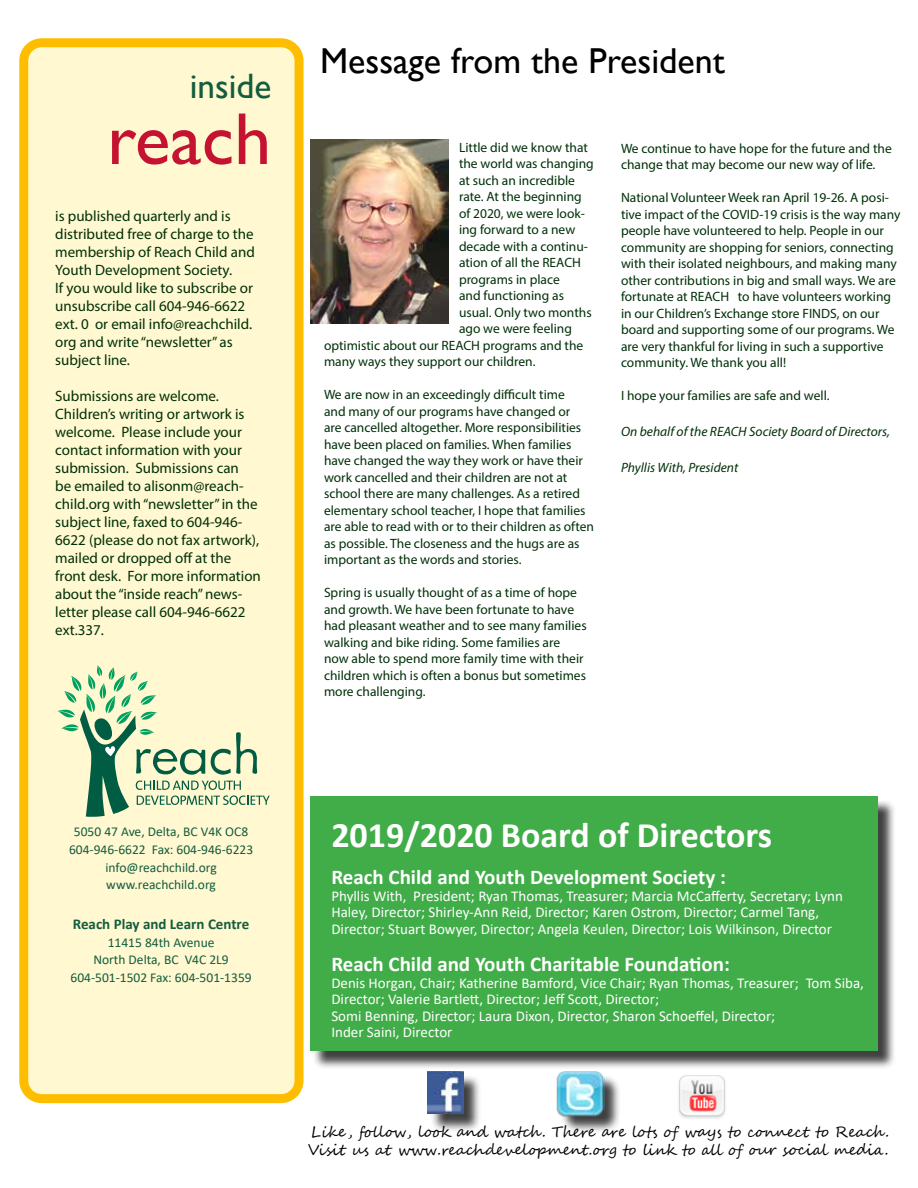
<style>
.page{position:relative;width:918px;height:1188px;background:#fff}
.page>*{position:absolute;margin:0;border:0;box-sizing:border-box;transform-origin:0 0}
.t1{font:73.95px "Gill Sans";color:#c41230}
.t2{font:700 36px "Calibri";color:#fff}
.t3{font:36px "Gill Sans";color:#000}
.t4{font:35.25px "Gill Sans";color:#135d3f}
.t5{font:700 21px "Calibri";color:#fff}
.t6{font:15px/18px "Myriad Pro";color:#003008}
.t7{font:15px/16.5px "Calibri";color:#fff}
.t8{font:15px/18px "Segoe Script";color:#000}
.t9{font:700 15px "Calibri";color:#135d3f}
.t10{font:13.5px/16.5px "Myriad Pro";color:#003008}
.t11{font:13.5px/17.7px "Calibri";color:#135d3f;text-align:center}
.t12{font:italic 13.5px "Myriad Pro";color:#003008}
</style>
<div class="page">
<div style="left:24px;top:43px;width:275px;height:1056px;background:#fff8d0;border-radius:18px"></div>
<div style="left:19px;top:38px;width:285px;height:1065px;border:9px solid #ffbd00;border-radius:18px"></div>
<svg style="left:58px;top:665px;width:212px;height:152px"></svg>
<div style="left:430px;top:1074px;width:52px;height:58px;background:#000;opacity:.75"></div>
<img style="left:428px;top:1072px;width:35px;height:41px">
<div style="left:560px;top:1074px;width:61px;height:59px;background:#000;opacity:.75"></div>
<img style="left:556px;top:1071px;width:49px;height:45px">
<img style="left:679px;top:1076px;width:46px;height:43px">
<div style="left:312px;top:799px;width:584px;height:271px;background:#000;opacity:.75"></div>
<div style="left:310px;top:796px;width:568px;height:255px;background:#41ad49"></div>
<img style="left:310px;top:140px;width:139px;height:184px">
<h3 class="t4" style="left:190px;top:66px;width:83px">inside</h3>
<h1 class="t1" style="left:107px;top:96px;width:166px">reach</h1>
<p class="t6" style="left:55px;top:206px;width:201px">is published quarterly and is distributed free of charge to the membership of Reach Child and<br>Youth Development Society.<br>If you would like to subscribe or unsubscribe call 604-946-6622 ext. 0 or email info@reachchild. org and write “newsletter” as subject line.</p>
<p class="t6" style="left:55px;top:386px;width:207px">Submissions are welcome.<br>Children’s writing or artwork is welcome. Please include your contact information with your submission. Submissions can<br>be emailed to alisonm@reach&shy;child.org with “newsletter” in the subject line, faxed to 604-946-<br>6622 (please do not fax artwork), mailed or dropped off at the front desk. For more information about the “inside reach” news&shy;letter please call 604-946-6622 ext.337.</p>
<h2 class="t3" style="left:320px;top:40px;width:406px">Message from the President</h2>
<p class="t10" style="left:459px;top:139px;width:131px">Little did we know that</p>
<p class="t10" style="left:459px;top:155px;width:136px">the world was changing</p>
<p class="t10" style="left:459px;top:172px;width:117px">at such an incredible</p>
<p class="t10" style="left:459px;top:188px;width:124px">rate. At the beginning</p>
<p class="t10" style="left:459px;top:205px;width:127px">of 2020, we were look-</p>
<p class="t10" style="left:459px;top:221px;width:118px">ing forward to a new</p>
<p class="t10" style="left:459px;top:238px;width:130px">decade with a continu-</p>
<p class="t10" style="left:459px;top:254px;width:123px">ation of all the REACH</p>
<p class="t10" style="left:459px;top:271px;width:102px">programs in place</p>
<p class="t10" style="left:459px;top:287px;width:107px">and functioning as</p>
<p class="t10" style="left:459px;top:304px;width:134px">usual. Only two months</p>
<p class="t10" style="left:459px;top:320px;width:114px">ago we were feeling</p>
<p class="t10" style="left:324px;top:337px;width:261px">optimistic about our REACH programs and the</p>
<p class="t10" style="left:324px;top:353px;width:213px">many ways they support our children.</p>
<p class="t10" style="left:324px;top:386px;width:272px">We are now in an exceedingly difficult time<br>and many of our programs have changed or<br>are cancelled altogether. More responsibilities have been placed on families. When families have changed the way they work or have their work cancelled and their children are not at school there are many challenges. As a retired elementary school teacher, I hope that families are able to read with or to their children as often as possible. The closeness and the hugs are as important as the words and stories.</p>
<p class="t10" style="left:324px;top:584px;width:264px">Spring is usually thought of as a time of hope and growth. We have been fortunate to have had pleasant weather and to see many families walking and bike riding. Some families are now able to spend more family time with their children which is often a bonus but sometimes more challenging.</p>
<p class="t10" style="left:621px;top:140px;width:272px">We continue to have hope for the future and the change that may become our new way of life.</p>
<p class="t10" style="left:621px;top:189px;width:281px">National Volunteer Week ran April 19-26. A posi&shy;tive impact of the COVID-19 crisis is the way many people have volunteered to help. People in our community are shopping for seniors, connecting with their isolated neighbours, and making many other contributions in big and small ways. We are fortunate at REACH to have volunteers working in our Children’s Exchange store FINDS, on our board and supporting some of our programs. We are very thankful for living in such a supportive community. We thank you all!</p>
<p class="t10" style="left:621px;top:387px;width:210px">I hope your families are safe and well.</p>
<p class="t12" style="left:621px;top:423px;width:270px">On behalf of the REACH Society Board of Directors,</p>
<p class="t12" style="left:621px;top:459px;width:119px">Phyllis With, President</p>
<p class="t11" style="left:69px;top:822px;width:186px">5050 47 Ave, Delta, BC V4K OC8<br>604-946-6622 Fax: 604-946-6223 info@reachchild.org www.reachchild.org</p>
<p class="t9" style="left:73px;top:913px;width:178px">Reach Play and Learn Centre</p>
<p class="t11" style="left:71px;top:933px;width:183px">11415 84th Avenue<br>North Delta, BC V4C 2L9<br>604-501-1502 Fax: 604-501-1359</p>
<h2 class="t2" style="left:331px;top:809px;width:442px">2019/2020 Board of Directors</h2>
<h3 class="t5" style="left:331px;top:862px;width:396px">Reach Child and Youth Development Society :</h3>
<p class="t7" style="left:331px;top:887px;width:513px">Phyllis With, President; Ryan Thomas, Treasurer; Marcia McCafferty, Secretary; Lynn<br>Haley, Director; Shirley-Ann Reid, Director; Karen Ostrom, Director; Carmel Tang,<br>Director; Stuart Bowyer, Director; Angela Keulen, Director; Lois Wilkinson, Director</p>
<h3 class="t5" style="left:331px;top:949px;width:400px">Reach Child and Youth Charitable Foundation:</h3>
<p class="t7" style="left:331px;top:974px;width:534px">Denis Horgan, Chair; Katherine Bamford, Vice Chair; Ryan Thomas, Treasurer; Tom Siba, Director; Valerie Bartlett, Director; Jeff Scott, Director;<br>Somi Benning, Director; Laura Dixon, Director, Sharon Schoeffel, Director;<br>Inder Saini, Director</p>
<p class="t8" style="left:308px;top:1123px;width:583px">Like , follow, look and watch. There are lots of ways to connect to Reach.<br>Visit us at www.reachdevelopment.org to link to all of our social media.</p>
</div>
